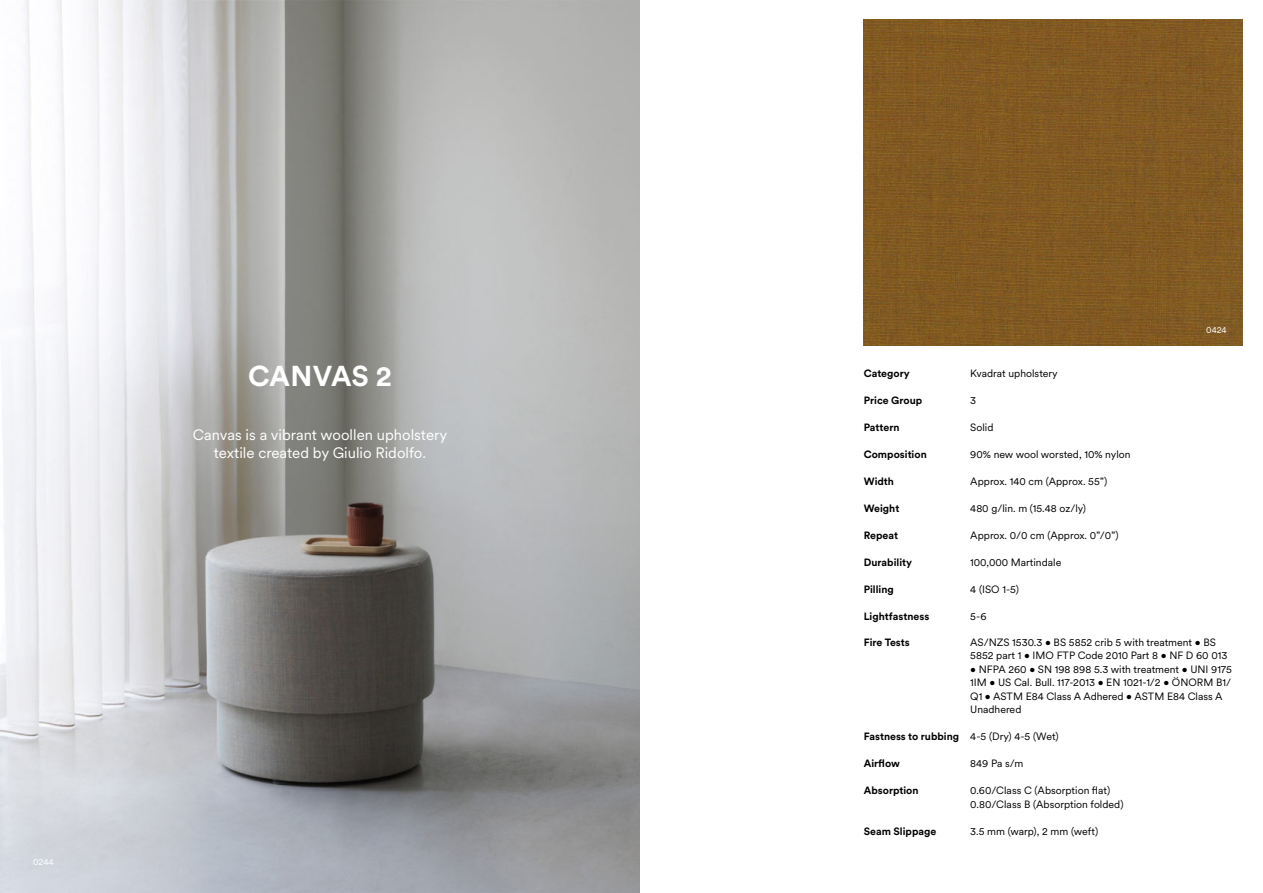
<style>
.page{position:relative;width:1263px;height:893px;background:#fff}
.page>*{position:absolute;margin:0;border:0;box-sizing:border-box;transform-origin:0 0}
.t1{font:700 28.5px "Circular XX";color:#fff}
.t2{font:15px/18px "Circular XX";color:#fff;text-align:center}
.t3{font:10.5px/13.5px "Circular XX";color:#000}
.t4{font:700 10.5px "Circular XX";color:#000}
.t5{font:9px "Circular XX";letter-spacing:-.01em;color:#fff}
</style>
<div class="page">
<img style="left:0;top:0;width:640px;height:893px">
<img style="left:864px;top:19px;width:378px;height:326px">
<h1 class="t1" style="left:248px;top:365px;width:145px">CANVAS 2</h1>
<h2 class="t2" style="left:193px;top:426px;width:256px">Canvas is a vibrant woollen upholstery textile created by Giulio Ridolfo.</h2>
<p class="t5" style="left:33px;top:857px;width:22px">0244</p>
<p class="t5" style="left:1206px;top:325px;width:22px">0424</p>
<p class="t4" style="left:864px;top:369px;width:47px">Category</p>
<p class="t4" style="left:864px;top:396px;width:60px">Price Group</p>
<p class="t4" style="left:864px;top:423px;width:37px">Pattern</p>
<p class="t4" style="left:864px;top:450px;width:64px">Composition</p>
<p class="t4" style="left:864px;top:477px;width:32px">Width</p>
<p class="t4" style="left:864px;top:504px;width:37px">Weight</p>
<p class="t4" style="left:864px;top:531px;width:36px">Repeat</p>
<p class="t4" style="left:864px;top:558px;width:50px">Durability</p>
<p class="t4" style="left:864px;top:585px;width:32px">Pilling</p>
<p class="t4" style="left:864px;top:612px;width:67px">Lightfastness</p>
<p class="t4" style="left:864px;top:638px;width:48px">Fire Tests</p>
<p class="t4" style="left:864px;top:733px;width:97px">Fastness to rubbing</p>
<p class="t4" style="left:864px;top:760px;width:38px">Airflow</p>
<p class="t4" style="left:864px;top:787px;width:56px">Absorption</p>
<p class="t4" style="left:864px;top:827px;width:74px">Seam Slippage</p>
<p class="t3" style="left:970px;top:367px;width:89px">Kvadrat upholstery</p>
<p class="t3" style="left:970px;top:394px;width:7px">3</p>
<p class="t3" style="left:970px;top:421px;width:25px">Solid</p>
<p class="t3" style="left:970px;top:447px;width:162px">90% new wool worsted, 10% nylon</p>
<p class="t3" style="left:970px;top:474px;width:138px">Approx. 140 cm (Approx. 55”)</p>
<p class="t3" style="left:970px;top:501px;width:117px">480 g/lin. m (15.48 oz/ly)</p>
<p class="t3" style="left:970px;top:528px;width:150px">Approx. 0/0 cm (Approx. 0”/0”)</p>
<p class="t3" style="left:970px;top:555px;width:93px">100,000 Martindale</p>
<p class="t3" style="left:970px;top:582px;width:50px">4 (ISO 1-5)</p>
<p class="t3" style="left:970px;top:609px;width:18px">5-6</p>
<p class="t3" style="left:970px;top:635px;width:259px">AS/NZS 1530.3 • BS 5852 crib 5 with treatment • BS<br>5852 part 1 • IMO FTP Code 2010 Part 8 • NF D 60 013</p>
<p class="t3" style="left:970px;top:662px;width:263px">• NFPA 260 • SN 198 898 5.3 with treatment • UNI 9175<br>1IM • US Cal. Bull. 117-2013 • EN 1021-1/2 • ÖNORM B1/ Q1 • ASTM E84 Class A Adhered • ASTM E84 Class A Unadhered</p>
<p class="t3" style="left:970px;top:730px;width:90px">4-5 (Dry) 4-5 (Wet)</p>
<p class="t3" style="left:970px;top:757px;width:55px">849 Pa s/m</p>
<p class="t3" style="left:970px;top:784px;width:155px">0.60/Class C (Absorption flat)<br>0.80/Class B (Absorption folded)</p>
<p class="t3" style="left:970px;top:825px;width:129px">3.5 mm (warp), 2 mm (weft)</p>
</div>
